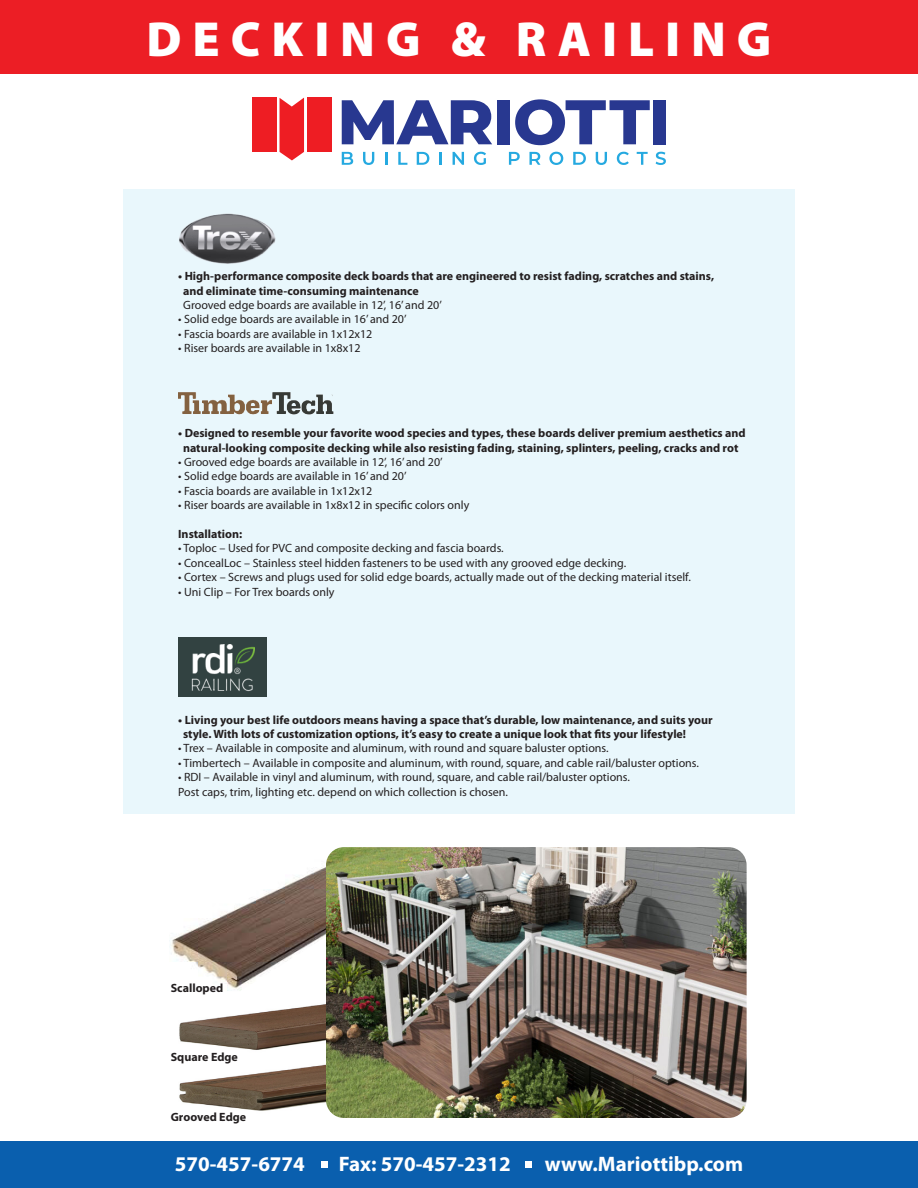
<style>
.page{position:relative;width:918px;height:1188px;background:#fff}
.page>*{position:absolute;margin:0;border:0;box-sizing:border-box;transform-origin:0 0}
.t1{font:900 49.5px "Myriad Pro";letter-spacing:.22em;color:#fff}
.t2{font:700 21px "Myriad Pro";color:#fff}
.t3{font:12px/14.4px "Myriad Pro";color:#231f20}
.t4{font:700 12px/14.4px "Myriad Pro";color:#231f20}
</style>
<div class="page">
<img style="left:179px;top:1004px;width:147px;height:118px">
<img style="left:171px;top:867px;width:155px;height:124px">
<div style="left:123px;top:189px;width:672px;height:625px;background:#e9f7fc"></div>
<svg style="left:342px;top:152px;width:11px;height:13px"></svg>
<svg style="left:363px;top:152px;width:11px;height:13px"></svg>
<svg style="left:385px;top:152px;width:2px;height:13px"></svg>
<svg style="left:398px;top:152px;width:9px;height:13px"></svg>
<svg style="left:417px;top:152px;width:12px;height:13px"></svg>
<svg style="left:439px;top:152px;width:3px;height:13px"></svg>
<svg style="left:453px;top:152px;width:11px;height:13px"></svg>
<svg style="left:474px;top:152px;width:12px;height:13px"></svg>
<svg style="left:509px;top:152px;width:11px;height:13px"></svg>
<svg style="left:529px;top:152px;width:12px;height:13px"></svg>
<svg style="left:549px;top:152px;width:14px;height:13px"></svg>
<svg style="left:573px;top:152px;width:13px;height:13px"></svg>
<svg style="left:596px;top:152px;width:11px;height:13px"></svg>
<svg style="left:617px;top:152px;width:12px;height:13px"></svg>
<svg style="left:637px;top:152px;width:11px;height:13px"></svg>
<svg style="left:656px;top:152px;width:10px;height:13px"></svg>
<svg style="left:342px;top:100px;width:150px;height:44px"></svg>
<div style="left:497px;top:100px;width:13px;height:44px;background:#283890"></div>
<svg style="left:515px;top:99px;width:135px;height:46px"></svg>
<div style="left:653px;top:100px;width:13px;height:44px;background:#283890"></div>
<div style="left:252px;top:98px;width:25px;height:54px;background:#ee1d23"></div>
<div style="left:307px;top:98px;width:24px;height:54px;background:#ee1d23"></div>
<svg style="left:280px;top:98px;width:24px;height:62px"></svg>
<div style="left:0;top:0;width:918px;height:73px;background:#ec1e25"></div>
<div style="left:0;top:1142px;width:918px;height:46px;background:#0a5fae"></div>
<div style="left:321px;top:1161px;width:7px;height:7px;background:#fff"></div>
<div style="left:525px;top:1161px;width:7px;height:7px;background:#fff"></div>
<img style="left:179px;top:213px;width:97px;height:51px">
<img style="left:178px;top:392px;width:156px;height:23px">
<img style="left:178px;top:637px;width:89px;height:59px">
<img style="left:326px;top:847px;width:421px;height:271px">
<div style="left:171px;top:1052px;width:67px;height:9px;background:#fff"></div>
<div style="left:171px;top:1112px;width:83px;height:8px;background:#fff"></div>
<h1 class="t1" style="left:147px;top:6px;width:626px">DECKING &amp; RAILING</h1>
<p class="t4" style="left:183px;top:269px;width:533px;text-indent:-5px">• High-performance composite deck boards that are engineered to resist fading, scratches and stains, and eliminate time-consuming maintenance</p>
<p class="t3" style="left:183px;top:298px;width:260px">Grooved edge boards are available in 12’, 16’ and 20’</p>
<p class="t3" style="left:178px;top:312px;width:230px">• Solid edge boards are available in 16’ and 20’</p>
<p class="t3" style="left:178px;top:326px;width:196px">• Fascia boards are available in 1x12x12</p>
<p class="t3" style="left:178px;top:341px;width:184px">• Riser boards are available in 1x8x12</p>
<p class="t4" style="left:178px;top:425px;width:569px;text-align:center">• Designed to resemble your favorite wood species and types, these boards deliver premium aesthetics and natural-looking composite decking while also resisting fading, staining, splinters, peeling, cracks and rot</p>
<p class="t3" style="left:178px;top:454px;width:266px">• Grooved edge boards are available in 12’, 16’ and 20’</p>
<p class="t3" style="left:178px;top:469px;width:230px">• Solid edge boards are available in 16’ and 20’</p>
<p class="t3" style="left:178px;top:483px;width:196px">• Fascia boards are available in 1x12x12</p>
<p class="t3" style="left:178px;top:498px;width:293px">• Riser boards are available in 1x8x12 in specific colors only</p>
<p class="t4" style="left:178px;top:526px;width:66px">Installation:</p>
<p class="t3" style="left:178px;top:541px;width:327px">• Toploc – Used for PVC and composite decking and fascia boards.</p>
<p class="t3" style="left:178px;top:555px;width:450px">• ConcealLoc – Stainless steel hidden fasteners to be used with any grooved edge decking.</p>
<p class="t3" style="left:178px;top:570px;width:514px">• Cortex – Screws and plugs used for solid edge boards, actually made out of the decking material itself.</p>
<p class="t3" style="left:178px;top:584px;width:158px">• Uni Clip – For Trex boards only</p>
<p class="t4" style="left:183px;top:712px;width:531px;text-indent:-5px">• Living your best life outdoors means having a space that’s durable, low maintenance, and suits your style. With lots of customization options, it’s easy to create a unique look that fits your lifestyle!</p>
<p class="t3" style="left:178px;top:741px;width:432px">• Trex – Available in composite and aluminum, with round and square baluster options.</p>
<p class="t3" style="left:178px;top:755px;width:522px">• Timbertech – Available in composite and aluminum, with round, square, and cable rail/baluster options.</p>
<p class="t3" style="left:178px;top:770px;width:453px">• RDI – Available in vinyl and aluminum, with round, square, and cable rail/baluster options.<br>Post caps, trim, lighting etc. depend on which collection is chosen.</p>
<p class="t4" style="left:171px;top:980px;width:54px">Scalloped</p>
<p class="t4" style="left:171px;top:1050px;width:69px">Square Edge</p>
<p class="t4" style="left:171px;top:1109px;width:77px">Grooved Edge</p>
<h2 class="t2" style="left:175px;top:1150px;width:132px">570-457-6774</h2>
<h2 class="t2" style="left:339px;top:1150px;width:174px">Fax: 570-457-2312</h2>
<h2 class="t2" style="left:545px;top:1150px;width:200px">www.Mariottibp.com</h2>
</div>
